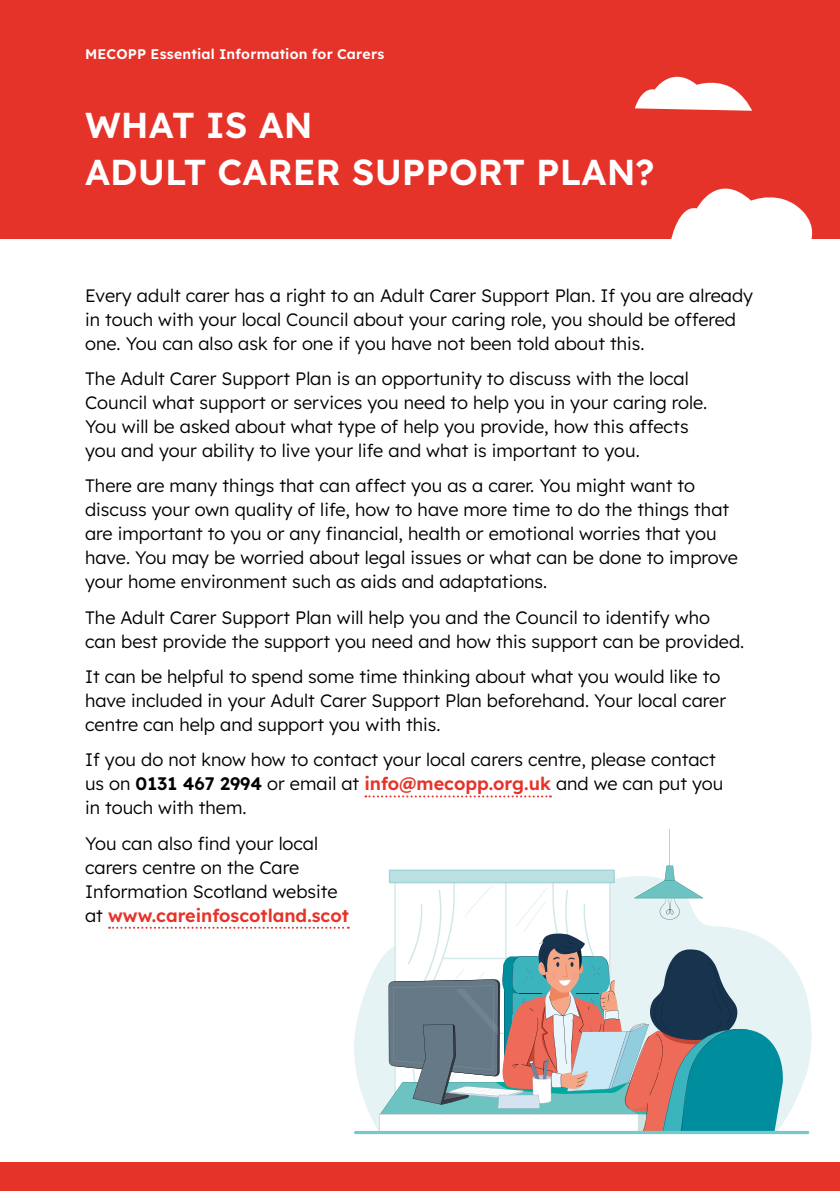
<style>
.page{position:relative;width:840px;height:1191px;background:#fff}
.page>*{position:absolute;margin:0;border:0;box-sizing:border-box;transform-origin:0 0}
.t1{font:36px/46.8px "Lexend";color:#fff}
.t2{font:300 18px/24px "Lexend";color:#000}
.t3{font:14px "Lexend";letter-spacing:.015em;color:#fff}
.s1{font-weight:400}
.s2{font-weight:400;color:#e63329}
</style>
<div class="page">
<div style="left:0;top:0;width:839px;height:238px;background:#e63329"></div>
<div style="left:0;top:1162px;width:839px;height:29px;background:#e63329"></div>
<svg style="left:354px;top:955px;width:458px;height:177px;fill:#e6f3f5"></svg>
<svg style="left:379px;top:828px;width:405px;height:302px"></svg>
<svg style="left:354px;top:1130px;width:454px;height:4px;fill:#77c7cb"></svg>
<svg style="left:635px;top:76px;width:116px;height:35px"></svg>
<svg style="left:671px;top:188px;width:146px;height:51px"></svg>
<svg style="left:365px;top:795px;width:185px;height:2px"></svg>
<svg style="left:109px;top:926px;width:239px;height:2px"></svg>
<p class="t3" style="left:85px;top:44px;width:300px">MECOPP Essential Information for Carers</p>
<h1 class="t1" style="left:85px;top:100px;width:570px">WHAT IS AN<br>ADULT CARER SUPPORT PLAN?</h1>
<p class="t2" style="left:85px;top:282px;width:669px">Every adult carer has a right to an Adult Carer Support Plan. If you are already in touch with your local Council about your caring role, you should be offered one. You can also ask for one if you have not been told about this.</p>
<p class="t2" style="left:85px;top:365px;width:623px">The Adult Carer Support Plan is an opportunity to discuss with the local Council what support or services you need to help you in your caring role.<br>You will be asked about what type of help you provide, how this affects you and your ability to live your life and what is important to you.</p>
<p class="t2" style="left:85px;top:473px;width:654px">There are many things that can affect you as a carer. You might want to discuss your own quality of life, how to have more time to do the things that are important to you or any financial, health or emotional worries that you have. You may be worried about legal issues or what can be done to improve your home environment such as aids and adaptations.</p>
<p class="t2" style="left:85px;top:604px;width:660px">The Adult Carer Support Plan will help you and the Council to identify who can best provide the support you need and how this support can be provided.</p>
<p class="t2" style="left:85px;top:663px;width:642px">It can be helpful to spend some time thinking about what you would like to have included in your Adult Carer Support Plan beforehand. Your local carer centre can help and support you with this.</p>
<p class="t2" style="left:85px;top:747px;width:639px">If you do not know how to contact your local carers centre, please contact us on <span class="s1">0131 467 2994</span> or email at <span class="s2">info@mecopp.org.uk</span> and we can put you in touch with them.</p>
<p class="t2" style="left:85px;top:830px;width:265px">You can also find your local carers centre on the Care<br>Information Scotland website at <span class="s2">www.careinfoscotland.scot</span></p>
</div>
